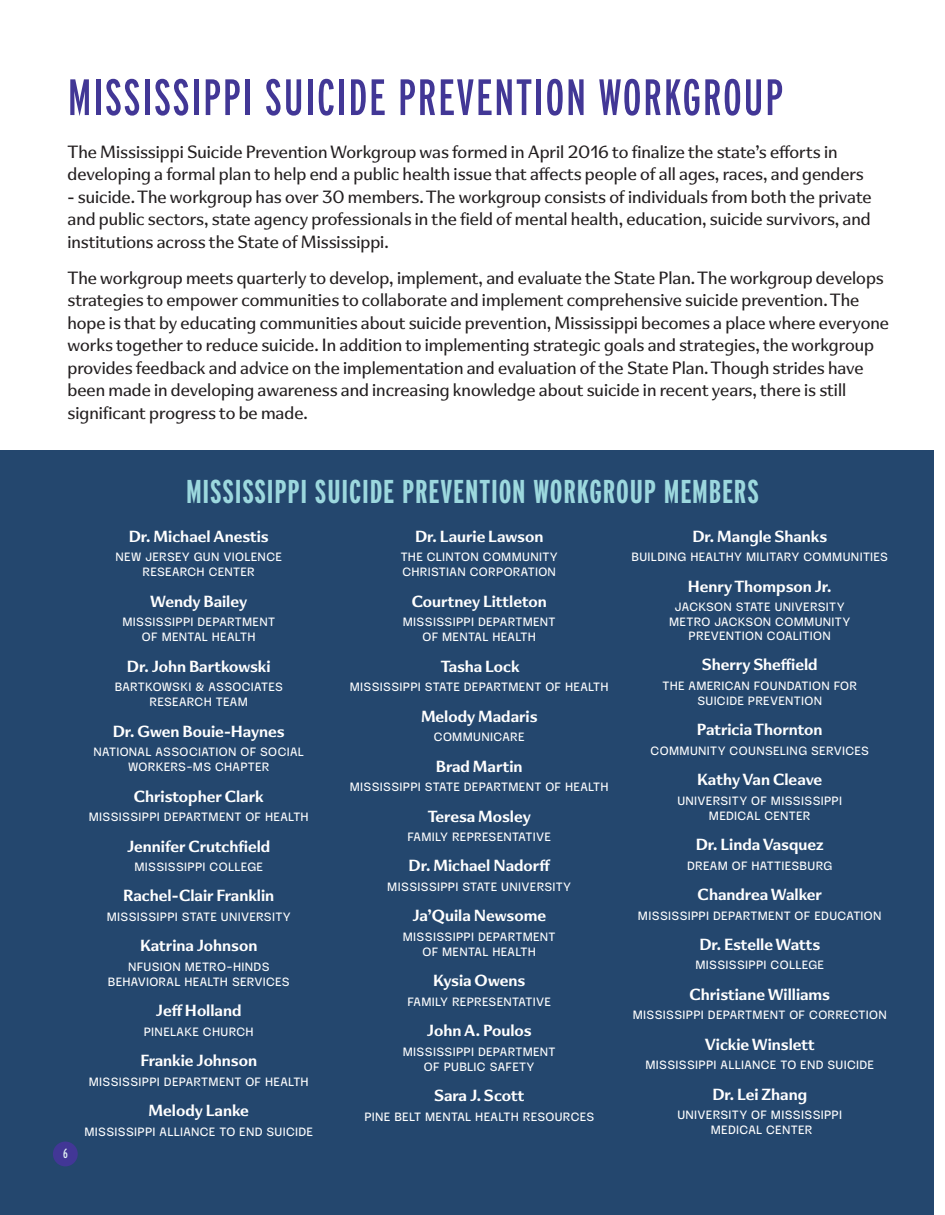
<style>
.page{position:relative;width:945px;height:1215px;background:#fff}
.page>*{position:absolute;margin:0;border:0;box-sizing:border-box;transform-origin:0 0}
.t1{font:51px "Interstate Compressed";letter-spacing:.025em;color:#423796}
.t2{font:700 33px "Interstate Compressed";letter-spacing:.025em;color:#9cd8de}
.t3{font:16.5px/22.5px "Super Blue";color:#231f20}
.List_Hed{font:700 15px "Super Blue";color:#fff}
.t4{font:13.5px "Interstate Compressed";color:#e2f3f5}
.List_Subcat{font:500 12px/15px "Panel Sans";letter-spacing:.025em;color:#fff;text-align:center}
</style>
<div class="page">
<div style="left:0;top:451px;width:934px;height:764px;background:#24476e"></div>
<div style="left:53px;top:1142px;width:25px;height:24px;background:#423796;border-radius:50%"></div>
<h1 class="t1" style="left:68px;top:69px;width:717px">MISSISSIPPI SUICIDE PREVENTION WORKGROUP</h1>
<p class="t3" style="left:68px;top:140px;width:798px">The Mississippi Suicide Prevention Workgroup was formed in April 2016 to finalize the state’s efforts in developing a formal plan to help end a public health issue that affects people of all ages, races, and genders</p>
<p class="t3" style="left:68px;top:185px;width:806px;text-align:justify">- suicide. The workgroup has over 30 members. The workgroup consists of individuals from both the private and public sectors, state agency professionals in the field of mental health, education, suicide survivors, and institutions across the State of Mississippi.</p>
<p class="t3" style="left:68px;top:266px;width:823px">The workgroup meets quarterly to develop, implement, and evaluate the State Plan. The workgroup develops strategies to empower communities to collaborate and implement comprehensive suicide prevention. The hope is that by educating communities about suicide prevention, Mississippi becomes a place where everyone works together to reduce suicide. In addition to implementing strategic goals and strategies, the workgroup provides feedback and advice on the implementation and evaluation of the State Plan. Though strides have been made in developing awareness and increasing knowledge about suicide in recent years, there is still significant progress to be made.</p>
<h3 class="t2" style="left:186px;top:474px;width:574px">MISSISSIPPI SUICIDE PREVENTION WORKGROUP MEMBERS</h3>
<p class="t4" style="left:63px;top:1146px;width:6px">6</p>
<p class="List_Hed" style="left:129px;top:525px;width:141px">Dr. Michael Anestis</p>
<p class="List_Subcat" style="left:116px;top:550px;width:168px">NEW JERSEY GUN VIOLENCE<br>RESEARCH CENTER</p>
<p class="List_Hed" style="left:150px;top:590px;width:98px">Wendy Bailey</p>
<p class="List_Subcat" style="left:122px;top:615px;width:154px">MISSISSIPPI DEPARTMENT<br>OF MENTAL HEALTH</p>
<p class="List_Hed" style="left:127px;top:655px;width:145px">Dr. John Bartkowski</p>
<p class="List_Subcat" style="left:115px;top:680px;width:170px">BARTKOWSKI &amp; ASSOCIATES<br>RESEARCH TEAM</p>
<p class="List_Hed" style="left:113px;top:720px;width:173px">Dr. Gwen Bouie-Haynes</p>
<p class="List_Subcat" style="left:94px;top:745px;width:212px">NATIONAL ASSOCIATION OF SOCIAL<br>WORKERS-MS CHAPTER</p>
<p class="List_Hed" style="left:134px;top:785px;width:131px">Christopher Clark</p>
<p class="List_Subcat" style="left:89px;top:810px;width:222px">MISSISSIPPI DEPARTMENT OF HEALTH</p>
<p class="List_Hed" style="left:127px;top:835px;width:145px">Jennifer Crutchfield</p>
<p class="List_Subcat" style="left:134px;top:859px;width:130px">MISSISSIPPI COLLEGE</p>
<p class="List_Hed" style="left:123px;top:885px;width:152px">Rachel-Clair Franklin</p>
<p class="List_Subcat" style="left:107px;top:909px;width:185px">MISSISSIPPI STATE UNIVERSITY</p>
<p class="List_Hed" style="left:140px;top:935px;width:119px">Katrina Johnson</p>
<p class="List_Subcat" style="left:108px;top:959px;width:183px">NFUSION METRO-HINDS<br>BEHAVIORAL HEALTH SERVICES</p>
<p class="List_Hed" style="left:156px;top:1000px;width:87px">Jeff Holland</p>
<p class="List_Subcat" style="left:144px;top:1024px;width:111px">PINELAKE CHURCH</p>
<p class="List_Hed" style="left:140px;top:1050px;width:118px">Frankie Johnson</p>
<p class="List_Subcat" style="left:89px;top:1074px;width:222px">MISSISSIPPI DEPARTMENT OF HEALTH</p>
<p class="List_Hed" style="left:149px;top:1100px;width:102px">Melody Lanke</p>
<p class="List_Subcat" style="left:84px;top:1124px;width:230px">MISSISSIPPI ALLIANCE TO END SUICIDE</p>
<p class="List_Hed" style="left:415px;top:525px;width:130px">Dr. Laurie Lawson</p>
<p class="List_Subcat" style="left:401px;top:550px;width:159px;text-align:left">THE CLINTON COMMUNITY<br>CHRISTIAN CORPORATION</p>
<p class="List_Hed" style="left:412px;top:590px;width:137px">Courtney Littleton</p>
<p class="List_Subcat" style="left:403px;top:615px;width:154px">MISSISSIPPI DEPARTMENT<br>OF MENTAL HEALTH</p>
<p class="List_Hed" style="left:441px;top:655px;width:80px">Tasha Lock</p>
<p class="List_Subcat" style="left:350px;top:680px;width:260px">MISSISSIPPI STATE DEPARTMENT OF HEALTH</p>
<p class="List_Hed" style="left:421px;top:705px;width:118px">Melody Madaris</p>
<p class="List_Subcat" style="left:434px;top:730px;width:92px">COMMUNICARE</p>
<p class="List_Hed" style="left:436px;top:755px;width:88px">Brad Martin</p>
<p class="List_Subcat" style="left:350px;top:780px;width:260px">MISSISSIPPI STATE DEPARTMENT OF HEALTH</p>
<p class="List_Hed" style="left:428px;top:805px;width:105px">Teresa Mosley</p>
<p class="List_Subcat" style="left:408px;top:829px;width:145px">FAMILY REPRESENTATIVE</p>
<p class="List_Hed" style="left:409px;top:855px;width:144px">Dr. Michael Nadorff</p>
<p class="List_Subcat" style="left:387px;top:879px;width:185px">MISSISSIPPI STATE UNIVERSITY</p>
<p class="List_Hed" style="left:412px;top:905px;width:135px">Ja’Quila Newsome</p>
<p class="List_Subcat" style="left:403px;top:929px;width:154px">MISSISSIPPI DEPARTMENT<br>OF MENTAL HEALTH</p>
<p class="List_Hed" style="left:433px;top:970px;width:94px">Kysia Owens</p>
<p class="List_Subcat" style="left:408px;top:994px;width:145px">FAMILY REPRESENTATIVE</p>
<p class="List_Hed" style="left:427px;top:1020px;width:106px">John A. Poulos</p>
<p class="List_Subcat" style="left:403px;top:1044px;width:154px">MISSISSIPPI DEPARTMENT<br>OF PUBLIC SAFETY</p>
<p class="List_Hed" style="left:434px;top:1085px;width:92px">Sara J. Scott</p>
<p class="List_Subcat" style="left:364px;top:1109px;width:231px">PINE BELT MENTAL HEALTH RESOURCES</p>
<p class="List_Hed" style="left:692px;top:525px;width:136px">Dr. Mangle Shanks</p>
<p class="List_Subcat" style="left:632px;top:550px;width:258px">BUILDING HEALTHY MILITARY COMMUNITIES</p>
<p class="List_Hed" style="left:688px;top:575px;width:145px">Henry Thompson Jr.</p>
<p class="List_Subcat" style="left:669px;top:600px;width:183px">JACKSON STATE UNIVERSITY<br>METRO JACKSON COMMUNITY</p>
<p class="List_Subcat" style="left:689px;top:628px;width:144px">PREVENTION COALITION</p>
<p class="List_Hed" style="left:702px;top:654px;width:117px">Sherry Sheffield</p>
<p class="List_Subcat" style="left:662px;top:678px;width:196px">THE AMERICAN FOUNDATION FOR<br>SUICIDE PREVENTION</p>
<p class="List_Hed" style="left:697px;top:719px;width:127px">Patricia Thornton</p>
<p class="List_Subcat" style="left:651px;top:743px;width:220px">COMMUNITY COUNSELING SERVICES</p>
<p class="List_Hed" style="left:697px;top:769px;width:127px">Kathy Van Cleave</p>
<p class="List_Subcat" style="left:677px;top:793px;width:166px">UNIVERSITY OF MISSISSIPPI<br>MEDICAL CENTER</p>
<p class="List_Hed" style="left:696px;top:833px;width:130px">Dr. Linda Vasquez</p>
<p class="List_Subcat" style="left:687px;top:858px;width:147px">DREAM OF HATTIESBURG</p>
<p class="List_Hed" style="left:698px;top:883px;width:126px">Chandrea Walker</p>
<p class="List_Subcat" style="left:638px;top:908px;width:245px">MISSISSIPPI DEPARTMENT OF EDUCATION</p>
<p class="List_Hed" style="left:699px;top:933px;width:122px">Dr. Estelle Watts</p>
<p class="List_Subcat" style="left:695px;top:958px;width:130px">MISSISSIPPI COLLEGE</p>
<p class="List_Hed" style="left:689px;top:983px;width:142px">Christiane Williams</p>
<p class="List_Subcat" style="left:633px;top:1008px;width:256px">MISSISSIPPI DEPARTMENT OF CORRECTION</p>
<p class="List_Hed" style="left:705px;top:1033px;width:111px">Vickie Winslett</p>
<p class="List_Subcat" style="left:645px;top:1058px;width:230px">MISSISSIPPI ALLIANCE TO END SUICIDE</p>
<p class="List_Hed" style="left:712px;top:1083px;width:96px">Dr. Lei Zhang</p>
<p class="List_Subcat" style="left:677px;top:1108px;width:166px">UNIVERSITY OF MISSISSIPPI<br>MEDICAL CENTER</p>
</div>
